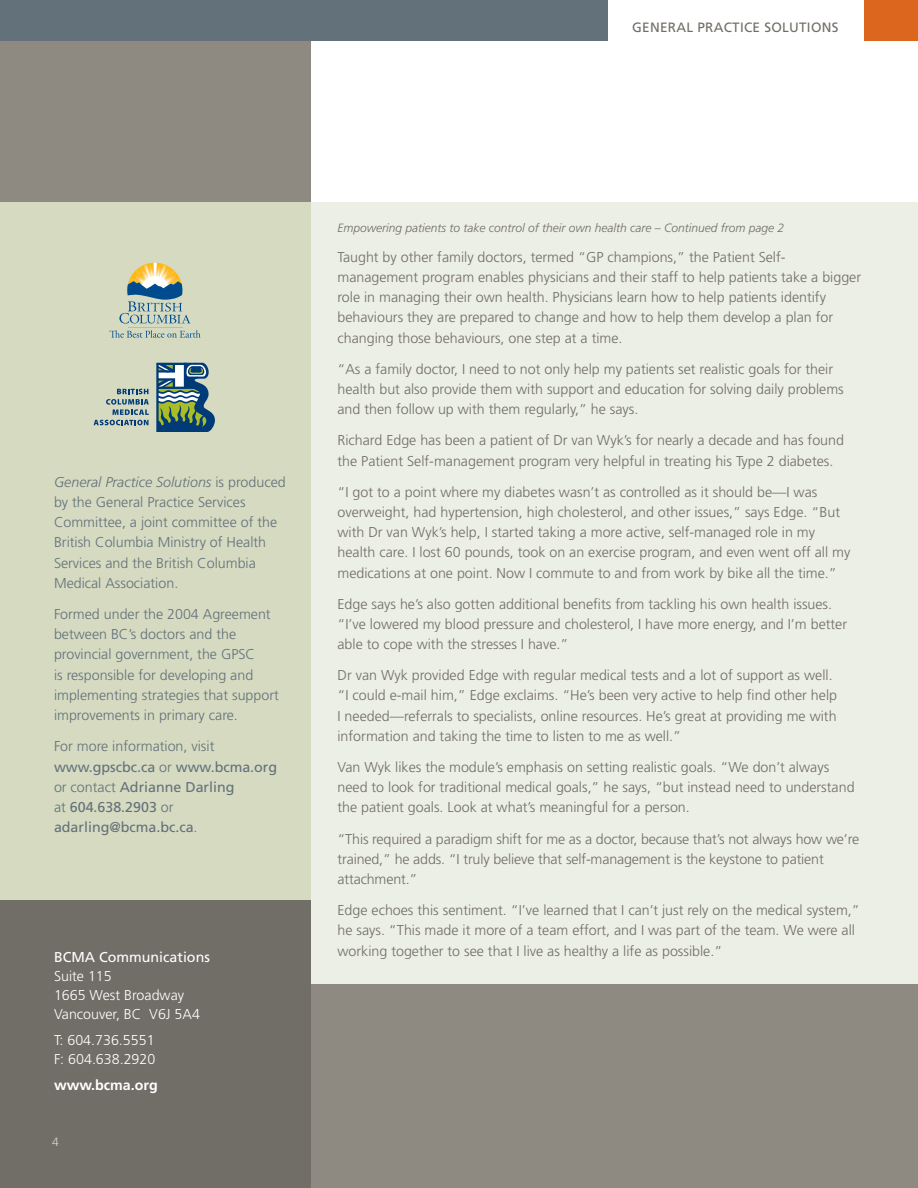
<style>
.page{position:relative;width:918px;height:1188px;background:#fff}
.page>*{position:absolute;margin:0;border:0;box-sizing:border-box;transform-origin:0 0}
.t1{font:300 14.25px/20.2px "Frutiger";color:#716d67}
.t2{font:300 14.25px/20.2px "Frutiger";color:#63717a}
.t3{font:14.25px/20.2px "Frutiger";color:#63717a}
.t4{font:300 14.25px/19px "Frutiger";color:#fff}
.t5{font:14.25px "Frutiger";color:#fff}
.t6{font:700 14.25px "Frutiger";color:#fff}
.t7{font:13.5px "Frutiger";letter-spacing:.02em;color:#716d67}
.t8{font:italic 300 12px "Frutiger";color:#716d67}
.t9{font:300 12px "Frutiger";color:#d5dac1}
.s1{font-style:italic}
.s2{font-weight:300}
</style>
<div class="page">
<div style="left:309px;top:202px;width:609px;height:815px;background:#ecefe5"></div>
<div style="left:298px;top:985px;width:620px;height:203px;background:#8e8981"></div>
<div style="left:864px;top:0;width:54px;height:40px;background:#dc661e"></div>
<div style="left:0;top:35px;width:310px;height:205px;background:#8e8981"></div>
<div style="left:0;top:202px;width:310px;height:758px;background:#d5dac1"></div>
<div style="left:0;top:900px;width:310px;height:288px;background:#716d67"></div>
<div style="left:0;top:0;width:608px;height:40px;background:#63717a"></div>
<svg style="left:94px;top:389px;width:55px;height:36px"></svg>
<svg style="left:156px;top:362px;width:59px;height:70px;background:#638687"></svg>
<hr style="left:128px;top:327px;width:54px;height:1px;background:#fdb813">
<svg style="left:119px;top:263px;width:71px;height:61px"></svg>
<svg style="left:109px;top:330px;width:92px;height:8px"></svg>
<p class="t7" style="left:632px;top:20px;width:208px">GENERAL PRACTICE SOLUTIONS</p>
<p class="t2" style="left:54px;top:472px;width:233px"><span class="s1">General Practice Solutions</span> is produced by the General Practice Services Committee, a joint committee of the British Columbia Ministry of Health Services and the British Columbia Medical Association.</p>
<p class="t2" style="left:54px;top:604px;width:226px">Formed under the 2004 Agreement between BC’s doctors and the provincial government, the GPSC<br>is responsible for developing and implementing strategies that support improvements in primary care.</p>
<p class="t3" style="left:54px;top:736px;width:225px"><span class="s2">For more information, visit </span>www.gpscbc.ca <span class="s2">or</span> www.bcma.org <span class="s2">or contact</span> Adrianne Darling<br><span class="s2">at</span> 604.638.2903 <span class="s2">or </span>adarling@bcma.bc.ca<span class="s2">.</span></p>
<p class="t5" style="left:54px;top:949px;width:157px">BCMA Communications</p>
<p class="t4" style="left:54px;top:967px;width:147px">Suite 115<br>1665 West Broadway<br>Vancouver, BC V6J 5A4</p>
<p class="t4" style="left:54px;top:1031px;width:103px">T: 604.736.5551<br>F: 604.638.2920</p>
<p class="t6" style="left:54px;top:1076px;width:105px">www.bcma.org</p>
<p class="t9" style="left:52px;top:1135px;width:8px">4</p>
<p class="t8" style="left:338px;top:221px;width:448px">Empowering patients to take control of their own health care – Continued from page 2</p>
<p class="t1" style="left:338px;top:247px;width:525px">Taught by other family doctors, termed “GP champions,” the Patient Self&shy;management program enables physicians and their staff to help patients take a bigger role in managing their own health. Physicians learn how to help patients identify behaviours they are prepared to change and how to help them develop a plan for changing those behaviours, one step at a time.</p>
<p class="t1" style="left:338px;top:359px;width:508px">“As a family doctor, I need to not only help my patients set realistic goals for their health but also provide them with support and education for solving daily problems and then follow up with them regularly,” he says.</p>
<p class="t1" style="left:338px;top:430px;width:508px">Richard Edge has been a patient of Dr van Wyk’s for nearly a decade and has found the Patient Self-management program very helpful in treating his Type 2 diabetes.</p>
<p class="t1" style="left:338px;top:481px;width:514px">“I got to a point where my diabetes wasn’t as controlled as it should be—I was overweight, had hypertension, high cholesterol, and other issues,” says Edge. “But with Dr van Wyk’s help, I started taking a more active, self-managed role in my health care. I lost 60 pounds, took on an exercise program, and even went off all my medications at one point. Now I commute to and from work by bike all the time.”</p>
<p class="t1" style="left:338px;top:594px;width:511px">Edge says he’s also gotten additional benefits from tackling his own health issues. “I’ve lowered my blood pressure and cholesterol, I have more energy, and I’m better able to cope with the stresses I have.”</p>
<p class="t1" style="left:338px;top:665px;width:501px">Dr van Wyk provided Edge with regular medical tests and a lot of support as well. “I could e-mail him,” Edge exclaims. “He’s been very active to help find other help I needed—referrals to specialists, online resources. He’s great at providing me with information and taking the time to listen to me as well.”</p>
<p class="t1" style="left:338px;top:757px;width:519px">Van Wyk likes the module’s emphasis on setting realistic goals. “We don’t always need to look for traditional medical goals,” he says, “but instead need to understand the patient goals. Look at what’s meaningful for a person.</p>
<p class="t1" style="left:338px;top:828px;width:523px">“This required a paradigm shift for me as a doctor, because that’s not always how we’re trained,” he adds. “I truly believe that self-management is the keystone to patient attachment.”</p>
<p class="t1" style="left:338px;top:900px;width:524px">Edge echoes this sentiment. “I’ve learned that I can’t just rely on the medical system,” he says. “This made it more of a team effort, and I was part of the team. We were all working together to see that I live as healthy a life as possible.”</p>
</div>
